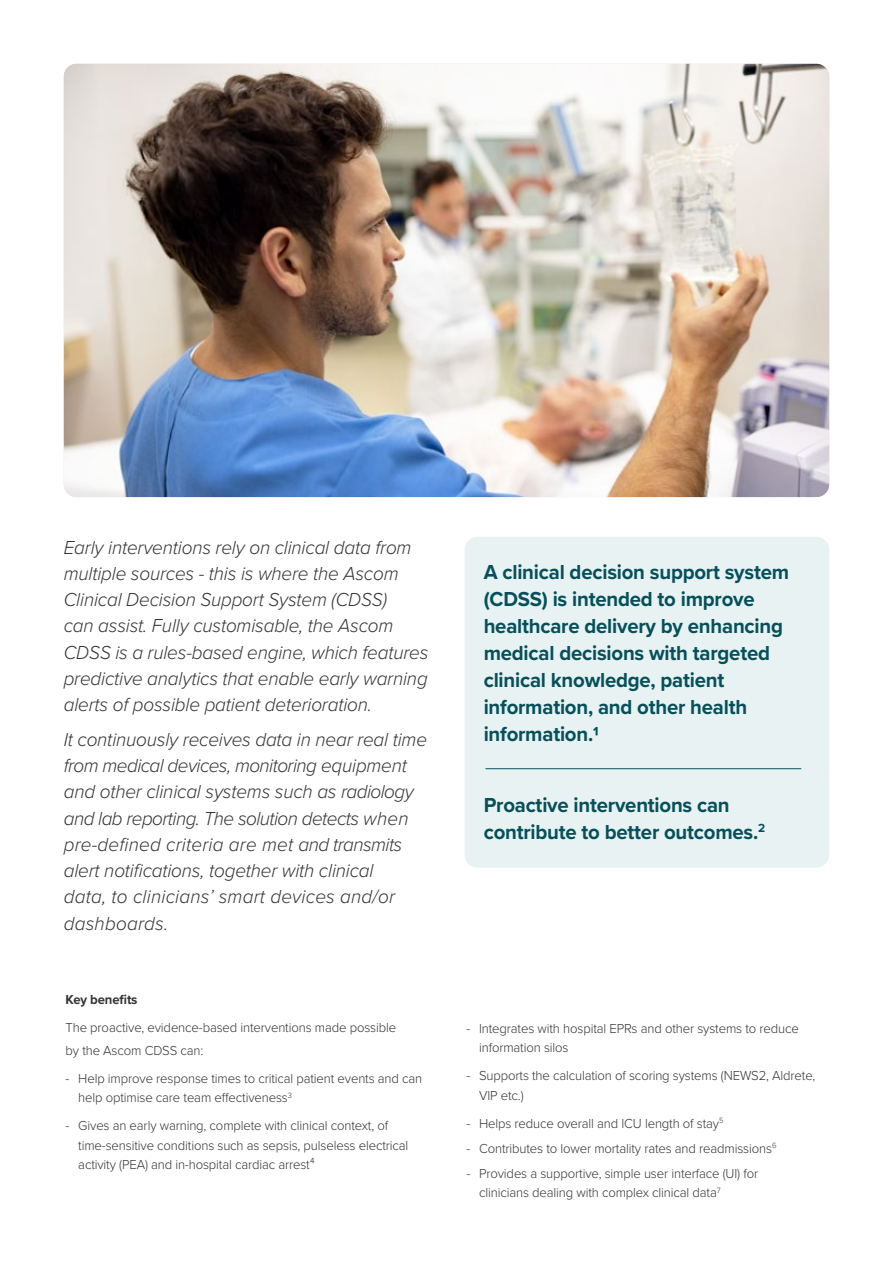
<style>
.page{position:relative;width:893px;height:1263px;background:#fff}
.page>*{position:absolute;margin:0;border:0;box-sizing:border-box;transform-origin:0 0}
.t1{font:700 21px/27px "Proxima Nova";letter-spacing:-.01em;color:#05505a}
.t2{font:italic 300 19.5px/26.2px "Proxima Nova";letter-spacing:-.01em;color:#333}
.t3{font:300 13.5px/19.5px "Proxima Nova";letter-spacing:-.01em;color:#333}
.t4{font:700 13.5px "Proxima Nova";letter-spacing:-.01em;color:#333}
</style>
<div class="page">
<div style="left:465px;top:537px;width:364px;height:331px;background:#e8f2f2;border-radius:13px"></div>
<img style="left:64px;top:64px;width:765px;height:433px">
<hr style="left:485px;top:768px;width:316px;height:1px;background:#05505a">
<p class="t2" style="left:64px;top:533px;width:366px">Early interventions rely on clinical data from multiple sources - this is where the Ascom Clinical Decision Support System (CDSS)<br>can assist. Fully customisable, the Ascom CDSS is a rules-based engine, which features predictive analytics that enable early warning alerts of possible patient deterioration.</p>
<p class="t2" style="left:64px;top:725px;width:365px">It continuously receives data in near real time from medical devices, monitoring equipment and other clinical systems such as radiology and lab reporting. The solution detects when pre-defined criteria are met and transmits alert notifications, together with clinical<br>data, to clinicians’ smart devices and/or dashboards.</p>
<p class="t4" style="left:66px;top:989px;width:73px">Key benefits</p>
<p class="t3" style="left:66px;top:1015px;width:332px;line-height:22.5px">The proactive, evidence-based interventions made possible by the Ascom CDSS can:</p>
<p class="t3" style="left:78px;top:1067px;width:345px;text-indent:-13px">- Help improve response times to critical patient events and can help optimise care team effectiveness<sup>3</sup></p>
<p class="t3" style="left:78px;top:1115px;width:331px;text-indent:-13px">- Gives an early warning, complete with clinical context, of time-sensitive conditions such as sepsis, pulseless electrical activity (PEA) and in-hospital cardiac arrest⁴</p>
<h1 class="t1" style="left:484px;top:558px;width:307px">A clinical decision support system (CDSS) is intended to improve healthcare delivery by enhancing medical decisions with targeted clinical knowledge, patient information, and other health information.1</h1>
<h1 class="t1" style="left:484px;top:791px;width:283px">Proactive interventions can contribute to better outcomes.<sup>2</sup></h1>
<p class="t3" style="left:479px;top:1018px;width:321px;text-indent:-13px">- Integrates with hospital EPRs and other systems to reduce information silos</p>
<p class="t3" style="left:479px;top:1065px;width:338px;text-indent:-13px">- Supports the calculation of scoring systems (NEWS2, Aldrete,<br>VIP etc.)</p>
<p class="t3" style="left:466px;top:1113px;width:259px">- Helps reduce overall and ICU length of stay<sup>5</sup></p>
<p class="t3" style="left:466px;top:1138px;width:312px">- Contributes to lower mortality rates and readmissions<sup>6</sup></p>
<p class="t3" style="left:479px;top:1163px;width:281px;text-indent:-13px">- Provides a supportive, simple user interface (UI) for clinicians dealing with complex clinical data<sup>7</sup></p>
</div>
